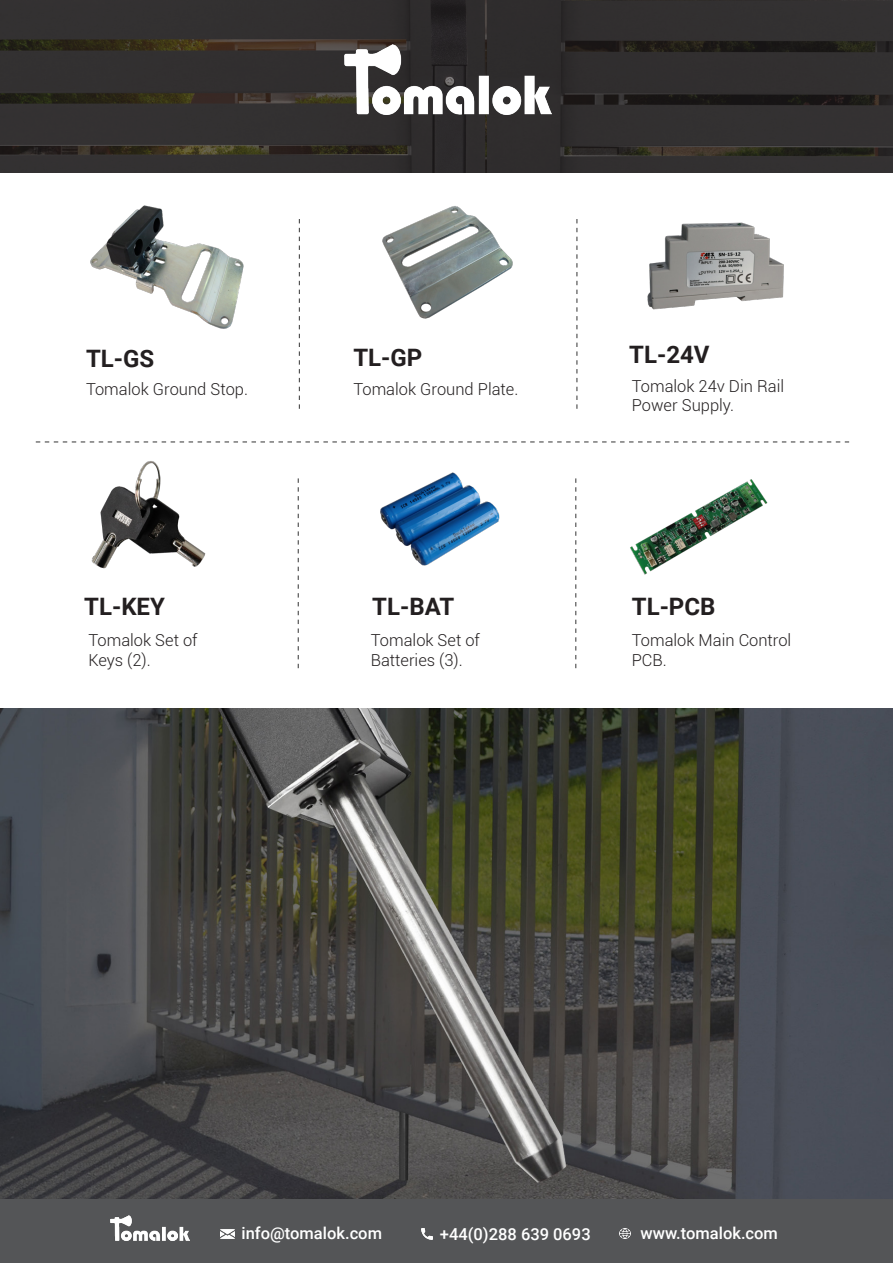
<style>
.page{position:relative;width:893px;height:1263px;background:#fff}
.page>*{position:absolute;margin:0;border:0;box-sizing:border-box;transform-origin:0 0}
.t1{font:700 24px "Roboto";color:#231f20}
.t2{font:300 16.5px/19.8px "Roboto";color:#231f20}
.t3{font:500 16.5px "Roboto";color:#fff}
</style>
<div class="page">
<img style="left:0;top:0;width:893px;height:172px">
<img style="left:344px;top:45px;width:208px;height:70px">
<img style="left:0;top:708px;width:893px;height:491px">
<img style="left:91px;top:461px;width:115px;height:108px">
<img style="left:647px;top:222px;width:137px;height:88px">
<img style="left:630px;top:480px;width:138px;height:95px">
<img style="left:380px;top:472px;width:120px;height:94px">
<img style="left:90px;top:205px;width:154px;height:124px">
<img style="left:382px;top:206px;width:131px;height:113px">
<svg style="left:36px;top:441px;width:813px;height:1px"></svg>
<svg style="left:576px;top:219px;width:1px;height:190px"></svg>
<svg style="left:575px;top:478px;width:1px;height:190px"></svg>
<svg style="left:299px;top:219px;width:1px;height:190px"></svg>
<svg style="left:298px;top:478px;width:1px;height:190px"></svg>
<div style="left:0;top:1199px;width:893px;height:64px;background:#545557"></div>
<svg style="left:620px;top:1228px;width:10px;height:10px"></svg>
<svg style="left:422px;top:1229px;width:10px;height:10px"></svg>
<svg style="left:221px;top:1230px;width:13px;height:8px"></svg>
<img style="left:111px;top:1215px;width:79px;height:25px">
<p class="t1" style="left:86px;top:342px;width:70px">TL-GS</p>
<p class="t1" style="left:353px;top:341px;width:70px">TL-GP</p>
<p class="t1" style="left:629px;top:338px;width:82px">TL-24V</p>
<p class="t2" style="left:86px;top:379px;width:163px">Tomalok Ground Stop.</p>
<p class="t2" style="left:353px;top:378px;width:166px">Tomalok Ground Plate.</p>
<p class="t2" style="left:632px;top:375px;width:154px">Tomalok 24v Din Rail<br>Power Supply.</p>
<p class="t1" style="left:84px;top:590px;width:82px">TL-KEY</p>
<p class="t1" style="left:372px;top:590px;width:84px">TL-BAT</p>
<p class="t1" style="left:632px;top:590px;width:85px">TL-PCB</p>
<p class="t2" style="left:88px;top:629px;width:111px">Tomalok Set of<br>Keys (2).</p>
<p class="t2" style="left:371px;top:629px;width:111px">Tomalok Set of<br>Batteries (3).</p>
<p class="t2" style="left:632px;top:629px;width:161px">Tomalok Main Control<br>PCB.</p>
<p class="t3" style="left:242px;top:1222px;width:142px">info@tomalok.com</p>
<p class="t3" style="left:440px;top:1222px;width:152px">+44(0)288 639 0693</p>
<p class="t3" style="left:640px;top:1221px;width:139px">www.tomalok.com</p>
</div>
